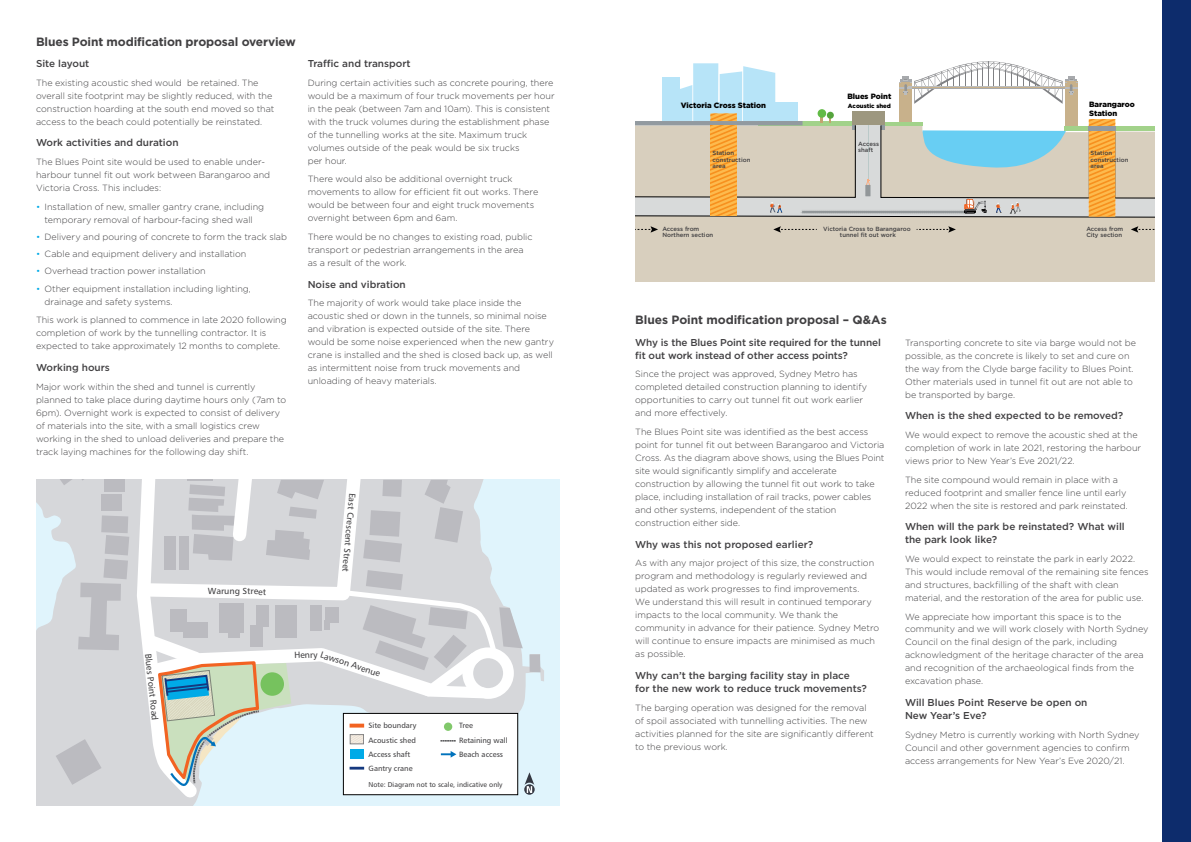
<style>
.page{position:relative;width:1191px;height:842px;background:#fff}
.page>*{position:absolute;margin:0;border:0;box-sizing:border-box;transform-origin:0 0}
.t1{font:700 12px "Gotham";letter-spacing:-.01em;color:#414042}
.t2{font:500 10px/13px "Gotham";color:#414042}
.t3{font:300 9px/13px "Gotham";color:#414042}
.t4{font:8.9px "Trans Text Rm";color:#414042}
.t5{font:7.6px/14.2px "Trans Text Rm";color:#414042}
.t6{font:900 7.6px/9.2px "Gotham";color:#000}
.t7{font:7px "Trans Text Rm";color:#414042}
.t8{font:500 6px/6.6px "Gotham";color:#414042}
.t9{font:900 6px "Gotham";color:#000}
.s1{color:#00aae7}
</style>
<div class="page">
<div style="left:1162px;top:0;width:29px;height:842px;background:#0d2c6c"></div>
<div style="left:36px;top:480px;width:523px;height:326px;background:#e0f4fc"></div>
<svg style="left:36px;top:480px;width:504px;height:326px"></svg>
<div style="left:635px;top:218px;width:520px;height:64px;background:#d8cfbe"></div>
<svg style="left:635px;top:226px;width:23px;height:7px"></svg>
<svg style="left:773px;top:226px;width:44px;height:7px"></svg>
<svg style="left:916px;top:226px;width:40px;height:7px"></svg>
<svg style="left:1130px;top:226px;width:25px;height:7px"></svg>
<svg style="left:635px;top:125px;width:520px;height:93px;background:#cec9b9"></svg>
<hr style="left:1088px;top:127px;width:28px;height:4px;background:#929aa0">
<svg style="left:635px;top:61px;width:480px;height:156px"></svg>
<h1 class="t1" style="left:36px;top:33px;width:261px">Blues Point modification proposal overview</h1>
<p class="t2" style="left:36px;top:57px;width:55px">Site layout</p>
<p class="t3" style="left:36px;top:76px;width:240px">The existing acoustic shed would be retained. The overall site footprint may be slightly reduced, with the construction hoarding at the south end moved so that access to the beach could potentially be reinstated.</p>
<p class="t2" style="left:36px;top:136px;width:144px">Work activities and duration</p>
<p class="t3" style="left:36px;top:155px;width:236px">The Blues Point site would be used to enable under&shy;harbour tunnel fit out work between Barangaroo and<br>Victoria Cross. This includes:</p>
<p class="t3" style="left:36px;top:200px;width:230px;text-align:center"><span class="s1">•</span> Installation of new, smaller gantry crane, including temporary removal of harbour-facing shed wall</p>
<p class="t3" style="left:36px;top:230px;width:253px"><span class="s1">•</span> Delivery and pouring of concrete to form the track slab</p>
<p class="t3" style="left:36px;top:247px;width:212px"><span class="s1">•</span> Cable and equipment delivery and installation</p>
<p class="t3" style="left:36px;top:264px;width:171px"><span class="s1">•</span> Overhead traction power installation</p>
<p class="t3" style="left:45px;top:282px;width:208px;text-indent:-9px"><span class="s1">•</span> Other equipment installation including lighting, drainage and safety systems.</p>
<p class="t3" style="left:36px;top:313px;width:252px">This work is planned to commence in late 2020 following completion of work by the tunnelling contractor. It is expected to take approximately 12 months to complete.</p>
<p class="t2" style="left:36px;top:361px;width:75px">Working hours</p>
<p class="t3" style="left:36px;top:380px;width:252px">Major work within the shed and tunnel is currently planned to take place during daytime hours only (7am to 6pm). Overnight work is expected to consist of delivery of materials into the site, with a small logistics crew working in the shed to unload deliveries and prepare the track laying machines for the following day shift.</p>
<p class="t2" style="left:308px;top:57px;width:104px">Traffic and transport</p>
<p class="t3" style="left:308px;top:76px;width:248px">During certain activities such as concrete pouring, there would be a maximum of four truck movements per hour in the peak (between 7am and 10am). This is consistent with the truck volumes during the establishment phase of the tunnelling works at the site. Maximum truck volumes outside of the peak would be six trucks<br>per hour.</p>
<p class="t3" style="left:308px;top:172px;width:232px">There would also be additional overnight truck movements to allow for efficient fit out works. There would be between four and eight truck movements overnight between 6pm and 6am.</p>
<p class="t3" style="left:308px;top:230px;width:226px">There would be no changes to existing road, public transport or pedestrian arrangements in the area as a result of the work.</p>
<p class="t2" style="left:308px;top:277px;width:100px">Noise and vibration</p>
<p class="t3" style="left:308px;top:296px;width:248px">The majority of work would take place inside the acoustic shed or down in the tunnels, so minimal noise and vibration is expected outside of the site. There would be some noise experienced when the new gantry crane is installed and the shed is closed back up, as well as intermittent noise from truck movements and unloading of heavy materials.</p>
<p class="t4" style="left:208px;top:585px;width:60px;rotate:1deg">Warung Street</p>
<p class="t4" style="left:358px;top:493px;width:81px;rotate:95deg">East Crescent Street</p>
<p class="t4" style="left:154px;top:653px;width:68px;rotate:84deg">Blues Point Road</p>
<p class="t4" style="left:294px;top:650px;width:25px;rotate:-2deg">Henry</p>
<p class="t4" style="left:322px;top:649px;width:64px;rotate:18deg">Lawson Avenue</p>
<p class="t5" style="left:368px;top:718px;width:49px">Site boundary<br>Acoustic shed<br>Access shaft<br>Gantry crane</p>
<p class="t7" style="left:368px;top:780px;width:135px">Note: Diagram not to scale, indicative only</p>
<p class="t5" style="left:459px;top:718px;width:50px">Tree<br>Retaining wall<br>Beach access</p>
<p class="t6" style="left:847px;top:91px;width:45px">Blues Point</p>
<p class="t9" style="left:848px;top:102px;width:45px">Acoustic shed</p>
<p class="t6" style="left:1089px;top:99px;width:47px">Barangaroo<br>Station</p>
<p class="t8" style="left:858px;top:140px;width:22px">Access shaft</p>
<p class="t6" style="left:681px;top:101px;width:87px">Victoria Cross Station</p>
<p class="t8" style="left:712px;top:150px;width:39px">Station construction area</p>
<p class="t8" style="left:1090px;top:150px;width:39px">Station construction area</p>
<p class="t8" style="left:662px;top:225px;width:52px">Access from<br>Northern section</p>
<p class="t8" style="left:823px;top:225px;width:89px;text-align:center">Victoria Cross to Barangaroo tunnel fit out work</p>
<p class="t8" style="left:1086px;top:225px;width:38px">Access from<br>City section</p>
<h1 class="t1" style="left:635px;top:312px;width:253px">Blues Point modification proposal – Q&amp;As</h1>
<p class="t2" style="left:635px;top:336px;width:247px">Why is the Blues Point site required for the tunnel fit out work instead of other access points?</p>
<p class="t3" style="left:635px;top:367px;width:233px">Since the project was approved, Sydney Metro has completed detailed construction planning to identify opportunities to carry out tunnel fit out work earlier and more effectively.</p>
<p class="t3" style="left:635px;top:425px;width:251px">The Blues Point site was identified as the best access point for tunnel fit out between Barangaroo and Victoria Cross. As the diagram above shows, using the Blues Point site would significantly simplify and accelerate construction by allowing the tunnel fit out work to take place, including installation of rail tracks, power cables and other systems, independent of the station construction either side.</p>
<p class="t2" style="left:635px;top:537px;width:180px">Why was this not proposed earlier?</p>
<p class="t3" style="left:635px;top:556px;width:245px">As with any major project of this size, the construction program and methodology is regularly reviewed and updated as work progresses to find improvements.<br>We understand this will result in continued temporary impacts to the local community. We thank the community in advance for their patience. Sydney Metro will continue to ensure impacts are minimised as much as possible.</p>
<p class="t2" style="left:635px;top:669px;width:233px">Why can’t the barging facility stay in place<br>for the new work to reduce truck movements?</p>
<p class="t3" style="left:635px;top:701px;width:240px">The barging operation was designed for the removal of spoil associated with tunnelling activities. The new activities planned for the site are significantly different to the previous work.</p>
<p class="t3" style="left:905px;top:336px;width:233px">Transporting concrete to site via barge would not be possible, as the concrete is likely to set and cure on the way from the Clyde barge facility to Blues Point.<br>Other materials used in tunnel fit out are not able to be transported by barge.</p>
<p class="t2" style="left:905px;top:409px;width:220px">When is the shed expected to be removed?</p>
<p class="t3" style="left:905px;top:428px;width:238px">We would expect to remove the acoustic shed at the completion of work in late 2021, restoring the harbour views prior to New Year’s Eve 2021/22.</p>
<p class="t3" style="left:905px;top:473px;width:224px">The site compound would remain in place with a reduced footprint and smaller fence line until early<br>2022 when the site is restored and park reinstated.</p>
<p class="t2" style="left:905px;top:520px;width:221px">When will the park be reinstated? What will the park look like?</p>
<p class="t3" style="left:905px;top:552px;width:245px">We would expect to reinstate the park in early 2022.<br>This would include removal of the remaining site fences and structures, backfilling of the shaft with clean material, and the restoration of the area for public use.</p>
<p class="t3" style="left:905px;top:609px;width:245px">We appreciate how important this space is to the community and we will work closely with North Sydney Council on the final design of the park, including acknowledgment of the heritage character of the area and recognition of the archaeological finds from the excavation phase.</p>
<p class="t2" style="left:905px;top:696px;width:184px">Will Blues Point Reserve be open on<br>New Year’s Eve?</p>
<p class="t3" style="left:905px;top:728px;width:236px">Sydney Metro is currently working with North Sydney<br>Council and other government agencies to confirm access arrangements for New Year’s Eve 2020/21.</p>
</div>
